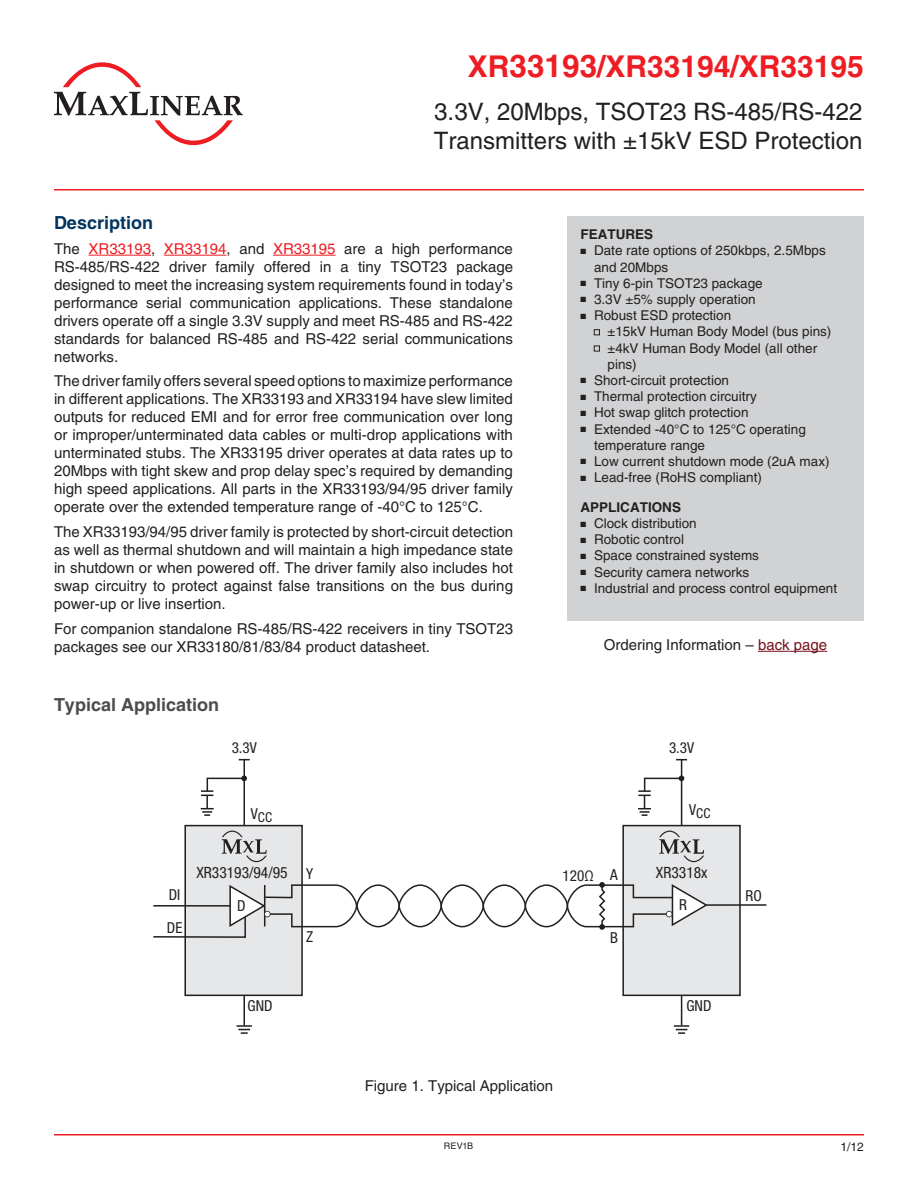
<style>
.page{position:relative;width:918px;height:1188px;background:#fff}
.page>*{position:absolute;margin:0;border:0;box-sizing:border-box;transform-origin:0 0}
.t1{font:700 30px "Helvetica LT Std";color:#ee1d23}
.t2{font:24px/28.8px "Helvetica LT Std";color:#231f20}
.Heading{font:700 18px "Helvetica LT Std";color:#4b4c4d}
.Body_Text{font:700 18px "Helvetica LT Std";color:#003560}
.t3{font:condensed 15.6px "Helvetica Neue LT Std";color:#231f20}
.t4{font:condensed 15.15px/33.3px "Helvetica Neue LT Std";color:#231f20}
.Body_Text-2{font:15px/18px "Helvetica LT Std";color:#231f20;text-align:justify}
.Figure_Titles{font:15px "Helvetica LT Std";color:#231f20}
.t5{font:condensed 13.65px "Helvetica Neue LT Std";color:#231f20}
.t6{font:13.5px/16.2px "Helvetica LT Std";color:#231f20}
.Features_Apps_Headin{font:700 13.5px "Helvetica LT Std";color:#231f20}
.t7{font:12px "Helvetica LT Std";color:#231f20}
.t8{font:9px "Helvetica LT Std";color:#231f20}
.s1{font-size:31.5px}
.s2{color:#ee1d23}
.s3{color:#750f1a}
</style>
<div class="page">
<hr style="left:54px;top:189px;width:810px;height:1px;background:#ee1d23">
<hr style="left:54px;top:1134px;width:810px;height:2px;background:#ee1d23">
<svg style="left:54px;top:62px;width:189px;height:84px"></svg>
<div style="left:567px;top:216px;width:297px;height:405px;background:#d1d2d4"></div>
<svg style="left:594px;top:329px;width:6px;height:6px"></svg>
<svg style="left:594px;top:346px;width:6px;height:5px"></svg>
<hr style="left:89px;top:255px;width:62px;height:1px;background:#ee1d23">
<hr style="left:164px;top:255px;width:62px;height:1px;background:#ee1d23">
<hr style="left:273px;top:255px;width:63px;height:1px;background:#ee1d23">
<div style="left:185px;top:826px;width:117px;height:169px;background:#e6e7e9"></div>
<div style="left:184px;top:825px;width:119px;height:171px;border:2px solid #211e1e"></div>
<div style="left:623px;top:826px;width:117px;height:169px;background:#e6e7e9"></div>
<div style="left:622px;top:825px;width:119px;height:171px;border:2px solid #211e1e"></div>
<hr style="left:681px;top:760px;width:1px;height:66px;background:#231f20">
<svg style="left:674px;top:1025px;width:15px;height:9px"></svg>
<hr style="left:681px;top:995px;width:1px;height:30px;background:#231f20">
<hr style="left:706px;top:904px;width:60px;height:2px;background:#231f20">
<div style="left:525px;top:884px;width:43px;height:43px;border:2px solid #231f20;border-radius:50%"></div>
<div style="left:483px;top:884px;width:43px;height:43px;border:2px solid #231f20;border-radius:50%"></div>
<div style="left:440px;top:884px;width:44px;height:43px;border:2px solid #231f20;border-radius:50%"></div>
<div style="left:398px;top:884px;width:44px;height:43px;border:2px solid #231f20;border-radius:50%"></div>
<div style="left:356px;top:884px;width:44px;height:43px;border:2px solid #231f20;border-radius:50%"></div>
<svg style="left:566px;top:882px;width:143px;height:48px"></svg>
<svg style="left:638px;top:776px;width:46px;height:40px"></svg>
<hr style="left:243px;top:760px;width:2px;height:66px;background:#231f20">
<svg style="left:237px;top:1025px;width:15px;height:9px"></svg>
<hr style="left:243px;top:995px;width:2px;height:30px;background:#231f20">
<svg style="left:201px;top:776px;width:46px;height:40px"></svg>
<svg style="left:153px;top:884px;width:205px;height:55px"></svg>
<svg style="left:222px;top:831px;width:45px;height:31px"></svg>
<svg style="left:659px;top:831px;width:45px;height:31px"></svg>
<hr style="left:758px;top:651px;width:69px;height:1px;background:#750f1a">
<h1 class="t1" style="left:468px;top:48px;width:398px">XR<span class="s1">33193</span>/XR33194/XR33195</h1>
<h2 class="t2" style="left:434px;top:97px;width:430px">3.3V, 20Mbps, TSOT23 RS-485/RS-422<br>Transmitters with ±15kV ESD Protection</h2>
<p class="Body_Text" style="left:54px;top:212px;width:101px">Description</p>
<p class="Body_Text-2" style="left:54px;top:239px;width:461px">The <span class="s2">XR33193</span>, <span class="s2">XR33194</span>, and <span class="s2">XR33195</span> are a high performance RS-485/RS-422 driver family offered in a tiny TSOT23 package designed to meet the increasing system requirements found in today’s performance serial communication applications. These standalone drivers operate off a single 3.3V supply and meet RS-485 and RS-422 standards for balanced RS-485 and RS-422 serial communications networks.</p>
<p class="Body_Text-2" style="left:54px;top:372px;width:460px">The driver family offers several speed options to maximize performance in different applications. The XR33193 and XR33194 have slew limited outputs for reduced EMI and for error free communication over long or improper/unterminated data cables or multi-drop applications with unterminated stubs. The XR33195 driver operates at data rates up to 20Mbps with tight skew and prop delay spec’s required by demanding high speed applications. All parts in the XR33193/94/95 driver family operate over the extended temperature range of -40°C to 125°C.</p>
<p class="Body_Text-2" style="left:54px;top:523px;width:461px">The XR33193/94/95 driver family is protected by short-circuit detection as well as thermal shutdown and will maintain a high impedance state in shutdown or when powered off. The driver family also includes hot swap circuitry to protect against false transitions on the bus during power-up or live insertion.</p>
<p class="Body_Text-2" style="left:54px;top:620px;width:461px">For companion standalone RS-485/RS-422 receivers in tiny TSOT23 packages see our XR33180/81/83/84 product datasheet.</p>
<p class="Features_Apps_Headin" style="left:580px;top:226px;width:74px">FEATURES</p>
<p class="t6" style="left:594px;top:243px;width:233px;text-indent:-13px">■ Date rate options of 250kbps, 2.5Mbps and 20Mbps</p>
<p class="t6" style="left:581px;top:275px;width:184px">■ Tiny 6-pin TSOT23 package</p>
<p class="t6" style="left:581px;top:291px;width:177px">■ 3.3V ±5% supply operation</p>
<p class="t6" style="left:581px;top:307px;width:152px">■ Robust ESD protection</p>
<p class="t6" style="left:608px;top:324px;width:225px">±15kV Human Body Model (bus pins)</p>
<p class="t6" style="left:608px;top:340px;width:211px">±4kV Human Body Model (all other pins)</p>
<p class="t6" style="left:581px;top:372px;width:150px">■ Short-circuit protection</p>
<p class="t6" style="left:581px;top:388px;width:178px">■ Thermal protection circuitry</p>
<p class="t6" style="left:581px;top:405px;width:170px">■ Hot swap glitch protection</p>
<p class="t6" style="left:594px;top:421px;width:213px;text-indent:-13px">■ Extended -40°C to 125°C operating temperature range</p>
<p class="t6" style="left:581px;top:453px;width:251px">■ Low current shutdown mode (2uA max)</p>
<p class="t6" style="left:581px;top:469px;width:183px">■ Lead-free (RoHS compliant)</p>
<p class="Features_Apps_Headin" style="left:580px;top:499px;width:102px">APPLICATIONS</p>
<p class="t6" style="left:581px;top:515px;width:118px">■ Clock distribution</p>
<p class="t6" style="left:581px;top:531px;width:105px">■ Robotic control</p>
<p class="t6" style="left:581px;top:548px;width:180px">■ Space constrained systems</p>
<p class="t6" style="left:581px;top:564px;width:170px">■ Security camera networks</p>
<p class="t6" style="left:581px;top:580px;width:258px">■ Industrial and process control equipment</p>
<p class="Figure_Titles" style="left:604px;top:636px;width:225px">Ordering Information – <span class="s3">back page</span></p>
<p class="Heading" style="left:54px;top:694px;width:167px">Typical Application</p>
<p class="t4" style="left:232px;top:731px;width:27px">3.3V</p>
<p class="t4" style="left:669px;top:731px;width:27px">3.3V</p>
<p class="t5" style="left:251px;top:810px;width:23px"><sup>V</sup>CC</p>
<p class="t5" style="left:689px;top:806px;width:23px"><sup>V</sup>CC</p>
<p class="t3" style="left:196px;top:864px;width:93px">XR33193/94/95</p>
<p class="t4" style="left:306px;top:857px;width:8px">Y</p>
<p class="t4" style="left:563px;top:859px;width:33px">120Ω</p>
<p class="t4" style="left:610px;top:858px;width:9px">A</p>
<p class="t3" style="left:656px;top:864px;width:53px">XR3318x</p>
<p class="t4" style="left:167px;top:878px;width:17px">DI<br>DE</p>
<p class="t4" style="left:237px;top:889px;width:10px">D</p>
<p class="t4" style="left:306px;top:920px;width:9px">Z</p>
<p class="t4" style="left:610px;top:921px;width:9px">B</p>
<p class="t4" style="left:679px;top:888px;width:9px">R</p>
<p class="t4" style="left:746px;top:879px;width:18px">RO</p>
<p class="t4" style="left:248px;top:989px;width:26px">GND</p>
<p class="t4" style="left:687px;top:989px;width:26px">GND</p>
<p class="Figure_Titles" style="left:365px;top:1077px;width:190px">Figure 1. Typical Application</p>
<p class="t8" style="left:444px;top:1140px;width:31px">REV1B</p>
<p class="t7" style="left:841px;top:1140px;width:25px">1/12</p>
</div>
